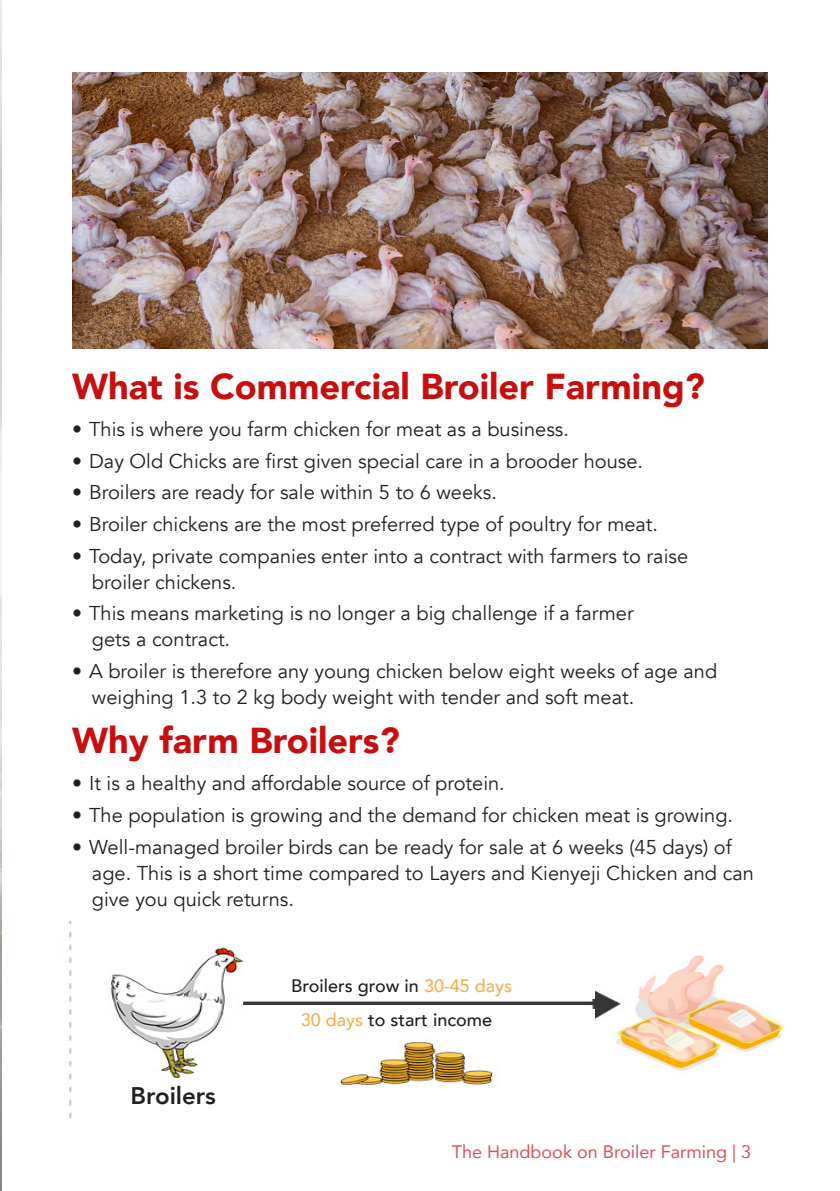
<style>
.page{position:relative;width:840px;height:1191px;background:#fff}
.page>*{position:absolute;margin:0;border:0;box-sizing:border-box;transform-origin:0 0}
.t1{font:900 36px "Avenir";color:#c80f0f}
.t2{font:24px "Avenir";color:#231f20}
.t3{font:800 24px "Avenir";color:#231f20}
.List_Paragraph{font:20px/26px "Avenir";color:#231f20}
.t4{font:500 18px "Avenir";color:#231f20}
.t5{font:18px "Avenir";color:#dd5054}
.s1{color:#ffbe22}
.s2{color:#f7af4d}
</style>
<div class="page">
<img style="left:69px;top:921px;width:715px;height:198px">
<div style="left:122px;top:1080px;width:126px;height:27px;background:#fff"></div>
<div style="left:277px;top:1007px;width:263px;height:22px;background:#fff"></div>
<img style="left:72px;top:72px;width:695px;height:277px">
<div style="left:244px;top:952px;width:351px;height:46px;background:#fff"></div>
<div style="left:244px;top:1009px;width:351px;height:27px;background:#fff"></div>
<p class="t1" style="left:72px;top:355px;width:633px">What is Commercial Broiler Farming?</p>
<p class="List_Paragraph" style="left:72px;top:416px;width:498px">• This is where you farm chicken for meat as a business.</p>
<p class="List_Paragraph" style="left:72px;top:448px;width:572px">• Day Old Chicks are first given special care in a brooder house.</p>
<p class="List_Paragraph" style="left:72px;top:480px;width:426px">• Broilers are ready for sale within 5 to 6 weeks.</p>
<p class="List_Paragraph" style="left:72px;top:511px;width:587px">• Broiler chickens are the most preferred type of poultry for meat.</p>
<p class="List_Paragraph" style="left:72px;top:543px;width:617px">• Today, private companies enter into a contract with farmers to raise</p>
<p class="List_Paragraph" style="left:92px;top:569px;width:146px">broiler chickens.</p>
<p class="List_Paragraph" style="left:72px;top:601px;width:563px">• This means marketing is no longer a big challenge if a farmer</p>
<p class="List_Paragraph" style="left:92px;top:627px;width:140px">gets a contract.</p>
<p class="List_Paragraph" style="left:92px;top:658px;width:626px;text-indent:-20px">• A broiler is therefore any young chicken below eight weeks of age and weighing 1.3 to 2 kg body weight with tender and soft meat.</p>
<p class="t1" style="left:72px;top:709px;width:329px">Why farm Broilers?</p>
<p class="List_Paragraph" style="left:72px;top:771px;width:434px">• It is a healthy and affordable source of protein.</p>
<p class="List_Paragraph" style="left:72px;top:802px;width:662px">• The population is growing and the demand for chicken meat is growing.</p>
<p class="List_Paragraph" style="left:92px;top:834px;width:663px;text-indent:-20px">• Well-managed broiler birds can be ready for sale at 6 weeks (45 days) of age. This is a short time compared to Layers and Kienyeji Chicken and can give you quick returns.</p>
<p class="t3" style="left:130px;top:1077px;width:87px">Broilers</p>
<p class="t2" style="left:277px;top:968px;width:258px">Broiler raise <span class="s1">30-45 days,</span></p>
<p class="t2" style="left:277px;top:1007px;width:258px"><span class="s1">30 days</span> to start income.</p>
<p class="t4" style="left:291px;top:970px;width:222px">Broilers grow in <span class="s2">30-45 days</span></p>
<p class="t4" style="left:300px;top:1004px;width:193px"><span class="s2">30 days</span> to start income</p>
<p class="t5" style="left:451px;top:1137px;width:301px">The Handbook on Broiler Farming | 3</p>
</div>
